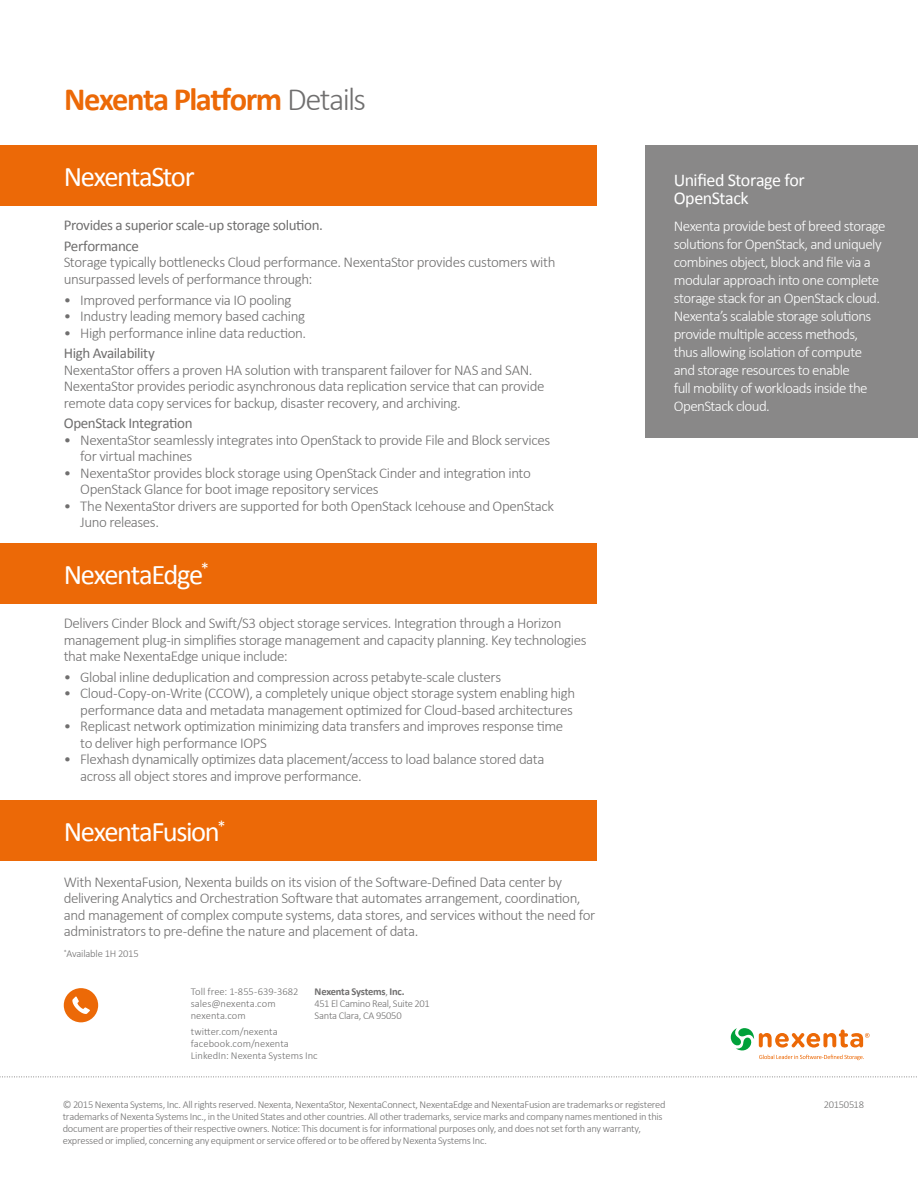
<style>
.page{position:relative;width:918px;height:1188px;background:#fff}
.page>*{position:absolute;margin:0;border:0;box-sizing:border-box;transform-origin:0 0}
.t1{font:700 32.55px "Calibri";letter-spacing:-.045em;color:#ec6907}
.t2{font:28.5px "Calibri";letter-spacing:-.05em;color:#fff}
.t3{font:18px/18px "Calibri";letter-spacing:-.025em;color:#fff}
.t4{font:300 15px/16.5px "Calibri";letter-spacing:-.03em;color:#706f6f}
.t5{font:300 15px/18px "Calibri";letter-spacing:-.04em;color:#fff}
.t6{font:15px/20.7px "Calibri";letter-spacing:-.025em;color:#706f6f}
.t7{font:300 10.5px/12px "Calibri";letter-spacing:-.025em;color:#706f6f}
.t8{font:300 10.5px/12px "Calibri";letter-spacing:.005em;color:#706f6f}
.s1{font-weight:300;color:#706f6f}
.s2{font-weight:700}
</style>
<div class="page">
<div style="left:0;top:146px;width:596px;height:60px;background:#ec6907"></div>
<div style="left:0;top:543px;width:596px;height:60px;background:#ec6907"></div>
<div style="left:0;top:801px;width:596px;height:60px;background:#ec6907"></div>
<div style="left:645px;top:145px;width:273px;height:293px;background:#898888"></div>
<svg style="left:731px;top:1028px;width:139px;height:32px"></svg>
<svg style="left:0;top:1077px;width:917px;height:1px"></svg>
<div style="left:64px;top:988px;width:34px;height:34px;background:#ec6907;border-radius:50%"></div>
<svg style="left:72px;top:997px;width:18px;height:17px"></svg>
<h1 class="t1" style="left:64px;top:79px;width:303px">Nexenta Platform <span class="s1">Details</span></h1>
<h2 class="t2" style="left:64px;top:159px;width:132px">NexentaStor</h2>
<p class="t6" style="left:64px;top:215px;width:261px">Provides a superior scale-up storage solution.<br>Performance</p>
<p class="t4" style="left:64px;top:253px;width:493px">Storage typically bottlenecks Cloud performance. NexentaStor provides customers with unsurpassed levels of performance through:</p>
<p class="t4" style="left:64px;top:291px;width:229px">• Improved performance via IO pooling</p>
<p class="t4" style="left:64px;top:307px;width:243px">• Industry leading memory based caching</p>
<p class="t4" style="left:64px;top:324px;width:244px">• High performance inline data reduction.</p>
<p class="t6" style="left:64px;top:343px;width:93px">High Availability</p>
<p class="t4" style="left:64px;top:361px;width:482px">NexentaStor offers a proven HA solution with transparent failover for NAS and SAN.<br>NexentaStor provides periodic asynchronous data replication service that can provide remote data copy services for backup, disaster recovery, and archiving.</p>
<p class="t6" style="left:64px;top:413px;width:130px">OpenStack Integration</p>
<p class="t4" style="left:80px;top:431px;width:471px;text-indent:-16px">• NexentaStor seamlessly integrates into OpenStack to provide File and Block services for virtual machines</p>
<p class="t4" style="left:80px;top:464px;width:452px;text-indent:-16px">• NexentaStor provides block storage using OpenStack Cinder and integration into<br>OpenStack Glance for boot image repository services</p>
<p class="t4" style="left:80px;top:497px;width:475px;text-indent:-16px">• The NexentaStor drivers are supported for both OpenStack Icehouse and OpenStack<br>Juno releases.</p>
<h2 class="t2" style="left:64px;top:556px;width:147px">NexentaEdge<sup>*</sup></h2>
<p class="t4" style="left:64px;top:614px;width:524px">Delivers Cinder Block and Swift/S3 object storage services. Integration through a Horizon management plug-in simplifies storage management and capacity planning. Key technologies that make NexentaEdge unique include:</p>
<p class="t4" style="left:64px;top:668px;width:439px">• Global inline deduplication and compression across petabyte-scale clusters</p>
<p class="t4" style="left:64px;top:684px;width:513px;text-align:right">• Cloud-Copy-on-Write (CCOW), a completely unique object storage system enabling high performance data and metadata management optimized for Cloud-based architectures</p>
<p class="t4" style="left:80px;top:717px;width:485px;text-indent:-16px">• Replicast network optimization minimizing data transfers and improves response time to deliver high performance IOPS</p>
<p class="t4" style="left:80px;top:750px;width:466px;text-indent:-16px">• Flexhash dynamically optimizes data placement/access to load balance stored data across all object stores and improve performance.</p>
<h2 class="t2" style="left:64px;top:814px;width:163px">NexentaFusion<sup>*</sup></h2>
<p class="t4" style="left:64px;top:873px;width:533px">With NexentaFusion, Nexenta builds on its vision of the Software-Defined Data center by delivering Analytics and Orchestration Software that automates arrangement, coordination, and management of complex compute systems, data stores, and services without the need for administrators to pre-define the nature and placement of data.</p>
<p class="t7" style="left:64px;top:947px;width:76px"><sup>*</sup>Available 1H 2015</p>
<p class="t8" style="left:191px;top:985px;width:109px">Toll free: 1-855-639-3682 sales@nexenta.com nexenta.com</p>
<p class="t8" style="left:191px;top:1025px;width:129px">twitter.com/nexenta facebook.com/nexenta<br>LinkedIn: Nexenta Systems Inc</p>
<p class="t7" style="left:315px;top:985px;width:117px"><span class="s2">Nexenta Systems</span>, <span class="s2">Inc.<br></span>451 El Camino Real, Suite 201<br>Santa Clara, CA 95050</p>
<p class="t3" style="left:674px;top:171px;width:133px">Unified Storage for<br>OpenStack</p>
<p class="t5" style="left:674px;top:216px;width:213px">Nexenta provide best of breed storage solutions for OpenStack, and uniquely combines object, block and file via a modular approach into one complete storage stack for an OpenStack cloud.<br>Nexenta’s scalable storage solutions provide multiple access methods, thus allowing isolation of compute and storage resources to enable<br>full mobility of workloads inside the OpenStack cloud.</p>
<p class="t7" style="left:63px;top:1098px;width:604px">© 2015 Nexenta Systems, Inc. All rights reserved. Nexenta, NexentaStor, NexentaConnect, NexentaEdge and NexentaFusion are trademarks or registered trademarks of Nexenta Systems Inc., in the United States and other countries. All other trademarks, service marks and company names mentioned in this document are properties of their respective owners. Notice: This document is for informational purposes only, and does not set forth any warranty, expressed or implied, concerning any equipment or service offered or to be offered by Nexenta Systems Inc.</p>
<p class="t7" style="left:824px;top:1098px;width:42px">20150518</p>
</div>
